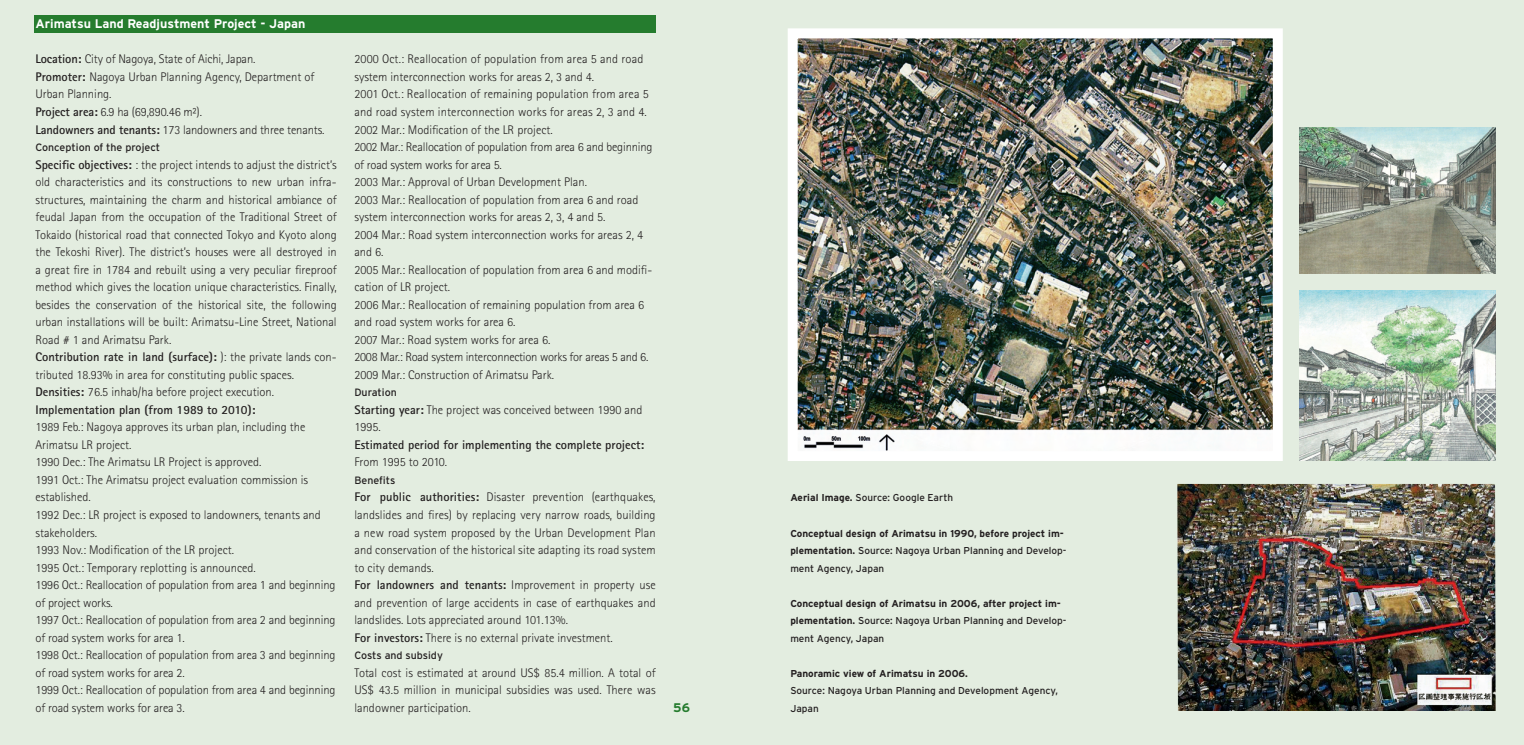
<style>
.page{position:relative;width:1524px;height:745px;background:#fff}
.page>*{position:absolute;margin:0;border:0;box-sizing:border-box;transform-origin:0 0}
.t1{font:300 12.5px/17.5px "Rotis Sans Serif";color:#231f20}
.t2{font:700 12.5px "Rotis Sans Serif";color:#231f20}
.t3{font:700 12.5px "Interstate";color:#fff}
.t4{font:700 12.5px "Interstate";color:#257c2e}
.t5{font:10.62px "Interstate";color:#231f20}
.t6{font:700 10px/17.5px "Interstate";color:#231f20}
.t7{font:10px/17.5px "Interstate";color:#231f20}
.s1{font-weight:700}
.s2{font-weight:400}
</style>
<div class="page">
<div style="left:0;top:0;width:1524px;height:744px;background:#e3ede0"></div>
<div style="left:34px;top:15px;width:622px;height:17px;background:#257c2e"></div>
<img style="left:788px;top:28px;width:495px;height:433px">
<img style="left:1177px;top:483px;width:318px;height:227px">
<img style="left:1299px;top:290px;width:196px;height:170px">
<img style="left:1299px;top:128px;width:196px;height:145px">
<p class="t3" style="left:35px;top:19px;width:271px">Arimatsu Land Readjustment Project - Japan</p>
<p class="t1" style="left:35px;top:52px;width:291px"><span class="s1">Location:</span> City of Nagoya, State of Aichi, Japan.<br><span class="s1">Promoter:</span> Nagoya Urban Planning Agency, Department of Urban Planning.<br><span class="s1">Project area:</span> 6.9 ha (69,890.46 m²).<br><span class="s1">Landowners and tenants:</span> 173 landowners and three tenants.</p>
<p class="t5" style="left:35px;top:143px;width:126px">Conception of the project</p>
<p class="t1" style="left:35px;top:157px;width:303px"><span class="s1">Specific objectives:</span> : the project intends to adjust the district’s old characteristics and its constructions to new urban infra&shy;structures, maintaining the charm and historical ambiance of feudal Japan from the occupation of the Traditional Street of Tokaido (historical road that connected Tokyo and Kyoto along the Tekoshi River). The district’s houses were all destroyed in a great fire in 1784 and rebuilt using a very peculiar fireproof method which gives the location unique characteristics. Finally, besides the conservation of the historical site, the following urban installations will be built: Arimatsu-Line Street, National Road # 1 and Arimatsu Park.<br><span class="s1">Contribution rate in land (surface):</span> ): the private lands con&shy;tributed 18.93% in area for constituting public spaces.<br><span class="s1">Densities:</span> 76.5 inhab/ha before project execution.<br><span class="s1">Implementation plan (from 1989 to 2010):</span></p>
<p class="t1" style="left:35px;top:419px;width:302px">1989 Feb.: Nagoya approves its urban plan, including the Arimatsu LR project.<br>1990 Dec.: The Arimatsu LR Project is approved.<br>1991 Oct.: The Arimatsu project evaluation commission is established.<br>1992 Dec.: LR project is exposed to landowners, tenants and stakeholders.<br>1993 Nov.: Modification of the LR project.<br>1995 Oct.: Temporary replotting is announced.<br>1996 Oct.: Reallocation of population from area 1 and beginning of project works.<br>1997 Oct.: Reallocation of population from area 2 and beginning of road system works for area 1.<br>1998 Oct.: Reallocation of population from area 3 and beginning of road system works for area 2.<br>1999 Oct.: Reallocation of population from area 4 and beginning of road system works for area 3.</p>
<p class="t1" style="left:354px;top:52px;width:299px">2000 Oct.: Reallocation of population from area 5 and road system interconnection works for areas 2, 3 and 4.<br>2001 Oct.: Reallocation of remaining population from area 5 and road system interconnection works for areas 2, 3 and 4.<br>2002 Mar.: Modification of the LR project.<br>2002 Mar.: Reallocation of population from area 6 and beginning of road system works for area 5.<br>2003 Mar.: Approval of Urban Development Plan.<br>2003 Mar.: Reallocation of population from area 6 and road system interconnection works for areas 2, 3, 4 and 5.<br>2004 Mar.: Road system interconnection works for areas 2, 4 and 6.<br>2005 Mar.: Reallocation of population from area 6 and modifi&shy;cation of LR project.<br>2006 Mar.: Reallocation of remaining population from area 6 and road system works for area 6.<br>2007 Mar.: Road system works for area 6.<br>2008 Mar.: Road system interconnection works for areas 5 and 6.<br>2009 Mar.: Construction of Arimatsu Park.</p>
<p class="t5" style="left:354px;top:388px;width:44px">Duration</p>
<p class="t1" style="left:354px;top:402px;width:289px"><span class="s1">Starting year:</span> The project was conceived between 1990 and<br>1995.</p>
<p class="t2" style="left:354px;top:440px;width:291px">Estimated period for implementing the complete project:</p>
<p class="t1" style="left:354px;top:454px;width:94px">From 1995 to 2010.</p>
<p class="t5" style="left:354px;top:476px;width:42px">Benefits</p>
<p class="t1" style="left:354px;top:489px;width:303px"><span class="s1">For public authorities:</span> Disaster prevention (earthquakes, landslides and fires) by replacing very narrow roads, building a new road system proposed by the Urban Development Plan and conservation of the historical site adapting its road system to city demands.<br><span class="s1">For landowners and tenants:</span> Improvement in property use and prevention of large accidents in case of earthquakes and landslides. Lots appreciated around 101.13%.<br><span class="s1">For investors:</span> There is no external private investment.</p>
<p class="t5" style="left:354px;top:651px;width:90px">Costs and subsidy</p>
<p class="t1" style="left:354px;top:664px;width:303px;text-align:justify">Total cost is estimated at around US$ 85.4 million. A total of US$ 43.5 million in municipal subsidies was used. There was landowner participation.</p>
<p class="t4" style="left:673px;top:702px;width:18px">56</p>
<p class="t7" style="left:790px;top:489px;width:164px"><span class="s1">Aerial Image.</span> Source: Google Earth</p>
<p class="t6" style="left:790px;top:524px;width:278px">Conceptual design of Arimatsu in 1990, before project im&shy;plementation. <span class="s2">Source: Nagoya Urban Planning and Develop&shy;ment Agency, Japan</span></p>
<p class="t6" style="left:790px;top:594px;width:278px">Conceptual design of Arimatsu in 2006, after project im&shy;plementation. <span class="s2">Source: Nagoya Urban Planning and Develop&shy;ment Agency, Japan</span></p>
<p class="t6" style="left:790px;top:664px;width:179px">Panoramic view of Arimatsu in 2006.</p>
<p class="t7" style="left:790px;top:682px;width:269px">Source: Nagoya Urban Planning and Development Agency,<br>Japan</p>
</div>
